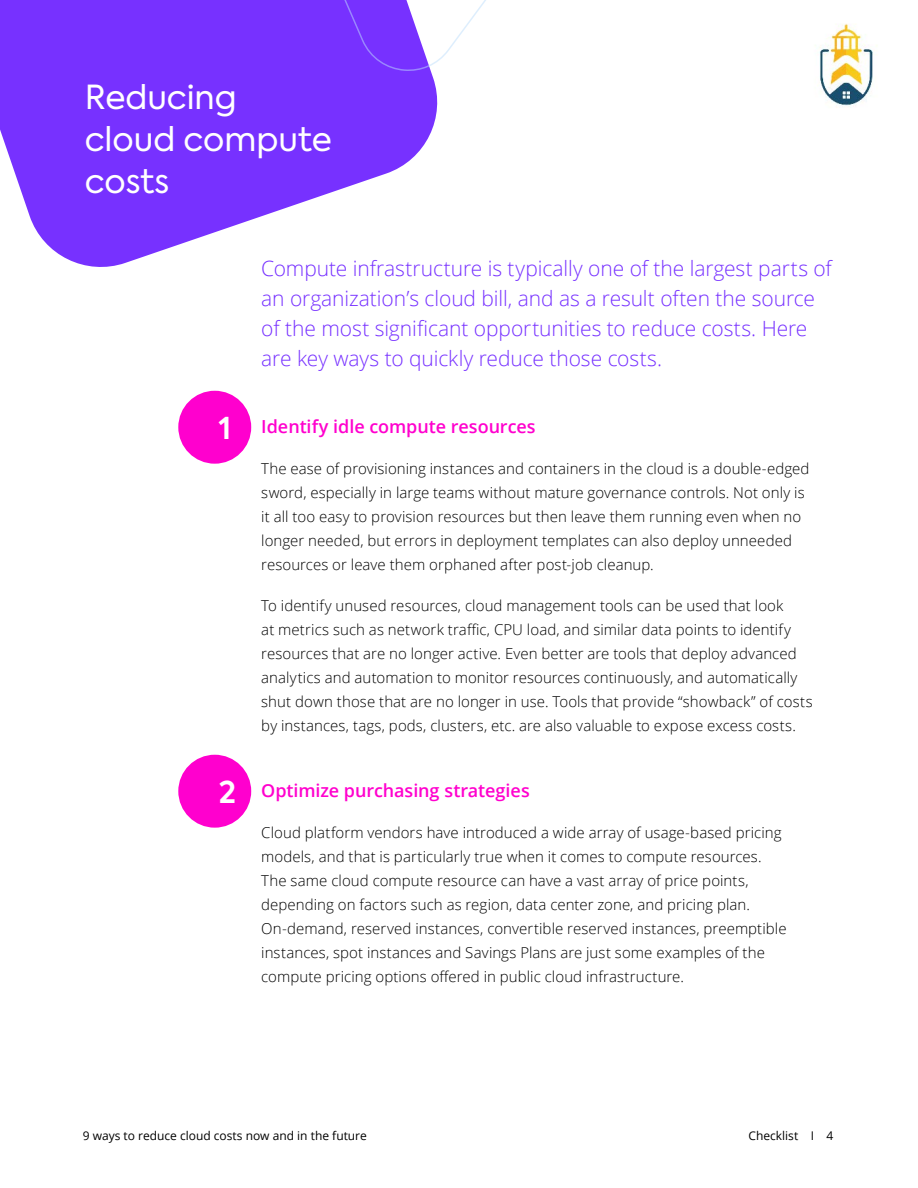
<style>
.page{position:relative;width:918px;height:1188px;background:#fff}
.page>*{position:absolute;margin:0;border:0;box-sizing:border-box;transform-origin:0 0}
.t1{font:33px/42px "Axiforma";color:#fff}
.t2{font:600 30px "Axiforma";color:#fff}
.t3{font:300 21px/30px "Open Sans";letter-spacing:-.005em;color:#7731ff}
.t4{font:600 18px "Open Sans";letter-spacing:-.005em;color:#ff00ce}
.t5{font:300 15px/24px "Open Sans";letter-spacing:.005em;color:#000}
.t6{font:12px "Open Sans";color:#000}
</style>
<div class="page">
<svg style="left:0;top:0;width:438px;height:267px;fill:#7731ff"></svg>
<svg style="left:270px;top:0;width:216px;height:73px"></svg>
<div style="left:178px;top:391px;width:73px;height:73px;background:#ff00ce;border-radius:50%"></div>
<div style="left:178px;top:755px;width:73px;height:73px;background:#ff00ce;border-radius:50%"></div>
<img style="left:819px;top:23px;width:58px;height:85px">
<h1 class="t1" style="left:85px;top:77px;width:248px">Reducing cloud compute costs</h1>
<h2 class="t2" style="left:219px;top:408px;width:14px">1</h2>
<h2 class="t2" style="left:219px;top:772px;width:19px">2</h2>
<h3 class="t3" style="left:261px;top:253px;width:572px">Compute infrastructure is typically one of the largest parts of an organization’s cloud bill, and as a result often the source of the most significant opportunities to reduce costs. Here are key ways to quickly reduce those costs.</h3>
<p class="t4" style="left:261px;top:414px;width:276px">Identify idle compute resources</p>
<p class="t5" style="left:261px;top:456px;width:550px">The ease of provisioning instances and containers in the cloud is a double-edged sword, especially in large teams without mature governance controls. Not only is it all too easy to provision resources but then leave them running even when no longer needed, but errors in deployment templates can also deploy unneeded resources or leave them orphaned after post-job cleanup.</p>
<p class="t5" style="left:261px;top:593px;width:553px">To identify unused resources, cloud management tools can be used that look<br>at metrics such as network traffic, CPU load, and similar data points to identify resources that are no longer active. Even better are tools that deploy advanced analytics and automation to monitor resources continuously, and automatically shut down those that are no longer in use. Tools that provide “showback” of costs by instances, tags, pods, clusters, etc. are also valuable to expose excess costs.</p>
<p class="t4" style="left:261px;top:779px;width:270px">Optimize purchasing strategies</p>
<p class="t5" style="left:261px;top:821px;width:527px">Cloud platform vendors have introduced a wide array of usage-based pricing models, and that is particularly true when it comes to compute resources.<br>The same cloud compute resource can have a vast array of price points, depending on factors such as region, data center zone, and pricing plan.<br>On-demand, reserved instances, convertible reserved instances, preemptible instances, spot instances and Savings Plans are just some examples of the compute pricing options offered in public cloud infrastructure.</p>
<p class="t6" style="left:83px;top:1127px;width:286px">9 ways to reduce cloud costs now and in the future</p>
<p class="t6" style="left:749px;top:1127px;width:86px">Checklist I 4</p>
</div>
